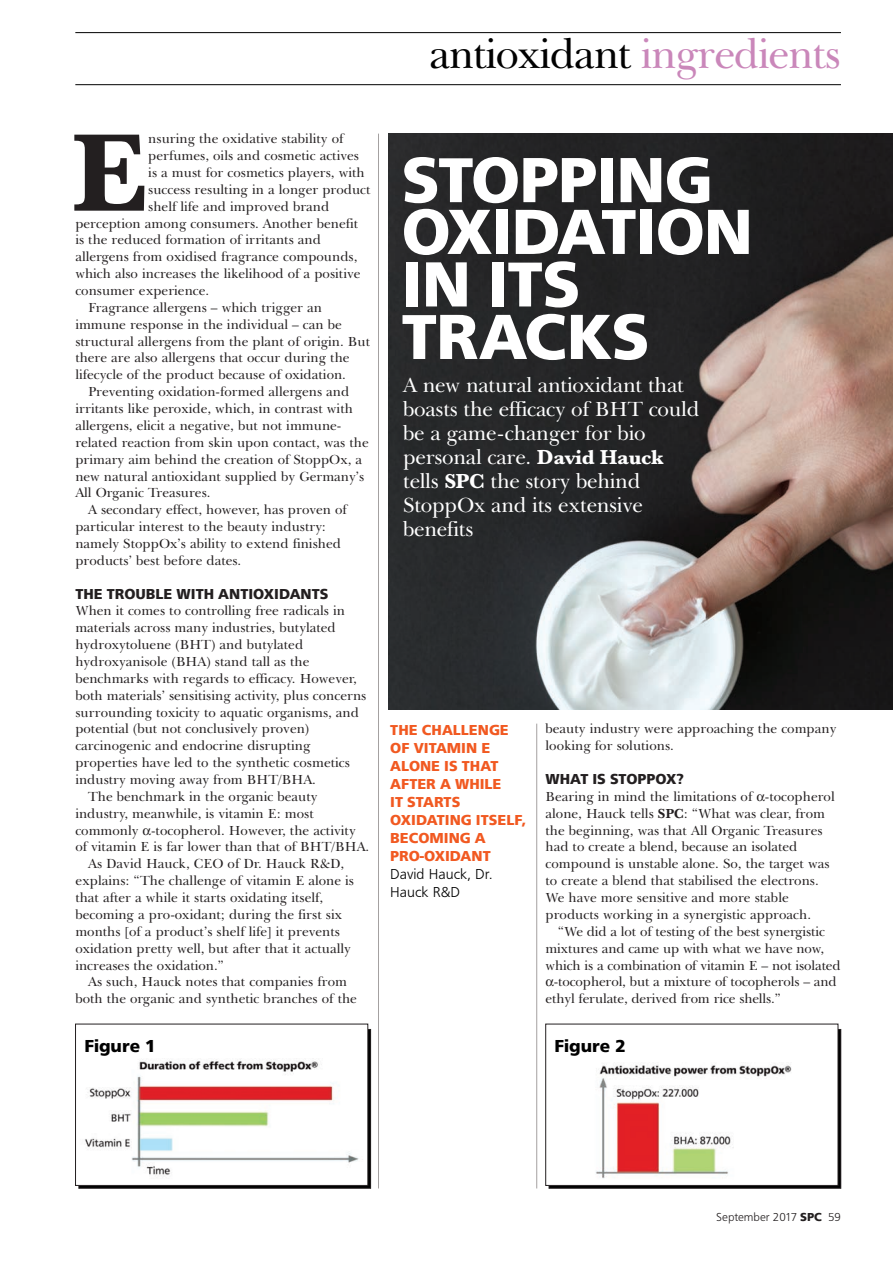
<style>
.page{position:relative;width:893px;height:1262px;background:#fff}
.page>*{position:absolute;margin:0;border:0;box-sizing:border-box;transform-origin:0 0}
.t1{font:700 114.75px "Baskerville";color:#231f20}
.t2{font:700 66.15px/52.2px "Frutus T";letter-spacing:-.015em;color:#fff}
.t3{font:42px "Baskerville BT";letter-spacing:-.03em;color:#010101}
.t4{font:21px/24px "Baskerville BT";letter-spacing:-.015em;color:#fff}
.t5{font:700 18px "Frutus T";color:#010101}
.t6{font:700 15px/18px "Frutus T";color:#f15921}
.t7{font:700 15px "Frutus T";color:#231f20}
.t8{font:300 15px/18px "Frutus T";color:#010101}
.t9{font:13.5px/16.8px "Baskerville BT";color:#231f20}
.t10{font:300 12px "Frutus T";color:#231f20}
.s1{color:#ca87ba}
.s2{font-family:"Baskerville";font-weight:700}
.s3{font-weight:700}
</style>
<div class="page">
<hr style="left:536px;top:723px;width:1px;height:465px;background:#a4a1a1">
<hr style="left:75px;top:32px;width:766px;height:1px;background:#010101">
<hr style="left:75px;top:84px;width:766px;height:1px;background:#010101">
<hr style="left:378px;top:134px;width:1px;height:1054px;background:#a4a1a1">
<img style="left:85px;top:1059px;width:278px;height:117px">
<img style="left:595px;top:1063px;width:197px;height:116px">
<img style="left:389px;top:134px;width:504px;height:576px">
<h3 class="t3" style="left:429px;top:28px;width:413px">antioxidant <span class="s1">ingredients</span></h3>
<h1 class="t1" style="left:72px;top:104px;width:78px">E</h1>
<p class="t9" style="left:148px;top:130px;width:197px">nsuring the oxidative stability of</p>
<p class="t9" style="left:148px;top:147px;width:212px">perfumes, oils and cosmetic actives</p>
<p class="t9" style="left:148px;top:164px;width:218px">is a must for cosmetics players, with</p>
<p class="t9" style="left:148px;top:181px;width:224px">success resulting in a longer product</p>
<p class="t9" style="left:148px;top:198px;width:183px">shelf life and improved brand</p>
<p class="t9" style="left:75px;top:215px;width:284px">perception among consumers. Another benefit</p>
<p class="t9" style="left:75px;top:231px;width:247px">is the reduced formation of irritants and</p>
<p class="t9" style="left:75px;top:248px;width:284px">allergens from oxidised fragrance compounds,</p>
<p class="t9" style="left:75px;top:265px;width:287px">which also increases the likelihood of a positive</p>
<p class="t9" style="left:75px;top:282px;width:135px">consumer experience.</p>
<p class="t9" style="left:88px;top:299px;width:235px">Fragrance allergens – which trigger an</p>
<p class="t9" style="left:75px;top:316px;width:268px">immune response in the individual – can be</p>
<p class="t9" style="left:75px;top:333px;width:296px">structural allergens from the plant of origin. But</p>
<p class="t9" style="left:75px;top:349px;width:276px">there are also allergens that occur during the</p>
<p class="t9" style="left:75px;top:366px;width:272px">lifecycle of the product because of oxidation.</p>
<p class="t9" style="left:88px;top:383px;width:263px">Preventing oxidation-formed allergens and</p>
<p class="t9" style="left:75px;top:400px;width:279px">irritants like peroxide, which, in contrast with</p>
<p class="t9" style="left:75px;top:417px;width:267px">allergens, elicit a negative, but not immune-</p>
<p class="t9" style="left:75px;top:434px;width:295px">related reaction from skin upon contact, was the</p>
<p class="t9" style="left:75px;top:451px;width:288px">primary aim behind the creation of StoppOx, a</p>
<p class="t9" style="left:75px;top:467px;width:290px">new natural antioxidant supplied by Germany’s</p>
<p class="t9" style="left:75px;top:484px;width:137px">All Organic Treasures.</p>
<p class="t9" style="left:88px;top:501px;width:260px">A secondary effect, however, has proven of</p>
<p class="t9" style="left:75px;top:518px;width:252px">particular interest to the beauty industry:</p>
<p class="t9" style="left:75px;top:535px;width:267px">namely StoppOx’s ability to extend finished</p>
<p class="t9" style="left:75px;top:552px;width:167px">products’ best before dates.</p>
<p class="t7" style="left:75px;top:588px;width:255px">THE TROUBLE WITH ANTIOXIDANTS</p>
<p class="t9" style="left:75px;top:602px;width:271px">When it comes to controlling free radicals in</p>
<p class="t9" style="left:75px;top:619px;width:262px">materials across many industries, butylated</p>
<p class="t9" style="left:75px;top:636px;width:229px">hydroxytoluene (BHT) and butylated</p>
<p class="t9" style="left:75px;top:653px;width:236px">hydroxyanisole (BHA) stand tall as the</p>
<p class="t9" style="left:75px;top:670px;width:283px">benchmarks with regards to efficacy. However,</p>
<p class="t9" style="left:75px;top:687px;width:292px">both materials’ sensitising activity, plus concerns</p>
<p class="t9" style="left:75px;top:704px;width:285px">surrounding toxicity to aquatic organisms, and</p>
<p class="t9" style="left:75px;top:720px;width:235px">potential (but not conclusively proven)</p>
<p class="t9" style="left:75px;top:737px;width:237px">carcinogenic and endocrine disrupting</p>
<p class="t9" style="left:75px;top:754px;width:276px">properties have led to the synthetic cosmetics</p>
<p class="t9" style="left:75px;top:771px;width:242px">industry moving away from BHT/BHA.</p>
<p class="t9" style="left:88px;top:788px;width:231px">The benchmark in the organic beauty</p>
<p class="t9" style="left:75px;top:805px;width:240px">industry, meanwhile, is vitamin E: most</p>
<p class="t9" style="left:75px;top:822px;width:282px">commonly -tocopherol. However, the activity</p>
<p class="t9" style="left:75px;top:838px;width:295px">of vitamin E is far lower than that of BHT/BHA.</p>
<p class="t9" style="left:88px;top:855px;width:257px">As David Hauck, CEO of Dr. Hauck R&amp;D,</p>
<p class="t9" style="left:75px;top:872px;width:280px">explains: “The challenge of vitamin E alone is</p>
<p class="t9" style="left:75px;top:889px;width:249px">that after a while it starts oxidating itself,</p>
<p class="t9" style="left:75px;top:906px;width:268px">becoming a pro-oxidant; during the first six</p>
<p class="t9" style="left:75px;top:923px;width:266px">months [of a product’s shelf life] it prevents</p>
<p class="t9" style="left:75px;top:940px;width:277px">oxidation pretty well, but after that it actually</p>
<p class="t9" style="left:75px;top:956px;width:150px">increases the oxidation.”</p>
<p class="t9" style="left:88px;top:973px;width:260px">As such, Hauck notes that companies from</p>
<p class="t9" style="left:75px;top:990px;width:283px">both the organic and synthetic branches of the</p>
<h2 class="t2" style="left:401px;top:159px;width:353px">STOPPING<br>OXIDATION<br>IN ITS<br>TRACKS</h2>
<h3 class="t4" style="left:403px;top:373px;width:298px">A new natural antioxidant that boasts the efficacy of BHT could be a game-changer for bio personal care. <span class="s2">David Hauck </span>tells <span class="s2">SPC</span> the story behind<br>StoppOx and its extensive benefits</h3>
<p class="t6" style="left:390px;top:722px;width:137px">THE CHALLENGE<br>OF VITAMIN E<br>ALONE IS THAT<br>AFTER A WHILE<br>IT STARTS<br>OXIDATING ITSELF,<br>BECOMING A<br>PRO-OXIDANT</p>
<p class="t8" style="left:390px;top:866px;width:104px">David Hauck, Dr.<br>Hauck R&amp;D</p>
<p class="t9" style="left:545px;top:720px;width:292px">beauty industry were approaching the company looking for solutions.</p>
<p class="t7" style="left:545px;top:773px;width:140px">WHAT IS STOPPOX?</p>
<p class="t9" style="left:545px;top:788px;width:291px">Bearing in mind the limitations of -tocopherol alone, Hauck tells <span class="s3">SPC</span>: “What was clear, from the beginning, was that All Organic Treasures had to create a blend, because an isolated compound is unstable alone. So, the target was to create a blend that stabilised the electrons.<br>We have more sensitive and more stable products working in a synergistic approach.</p>
<p class="t9" style="left:558px;top:923px;width:268px">“We did a lot of testing of the best synergistic</p>
<p class="t9" style="left:545px;top:940px;width:280px">mixtures and came up with what we have now,</p>
<p class="t9" style="left:545px;top:956px;width:297px">which is a combination of vitamin E – not isolated</p>
<p class="t9" style="left:554px;top:973px;width:284px">-tocopherol, but a mixture of tocopherols – and</p>
<p class="t9" style="left:545px;top:990px;width:237px">ethyl ferulate, derived from rice shells.”</p>
<h3 class="t5" style="left:84px;top:1039px;width:73px">Figure 1</h3>
<h3 class="t5" style="left:554px;top:1039px;width:73px">Figure 2</h3>
<p class="t10" style="left:716px;top:1212px;width:126px">September 2017 <span class="s3">SPC</span> 59</p>
</div>
